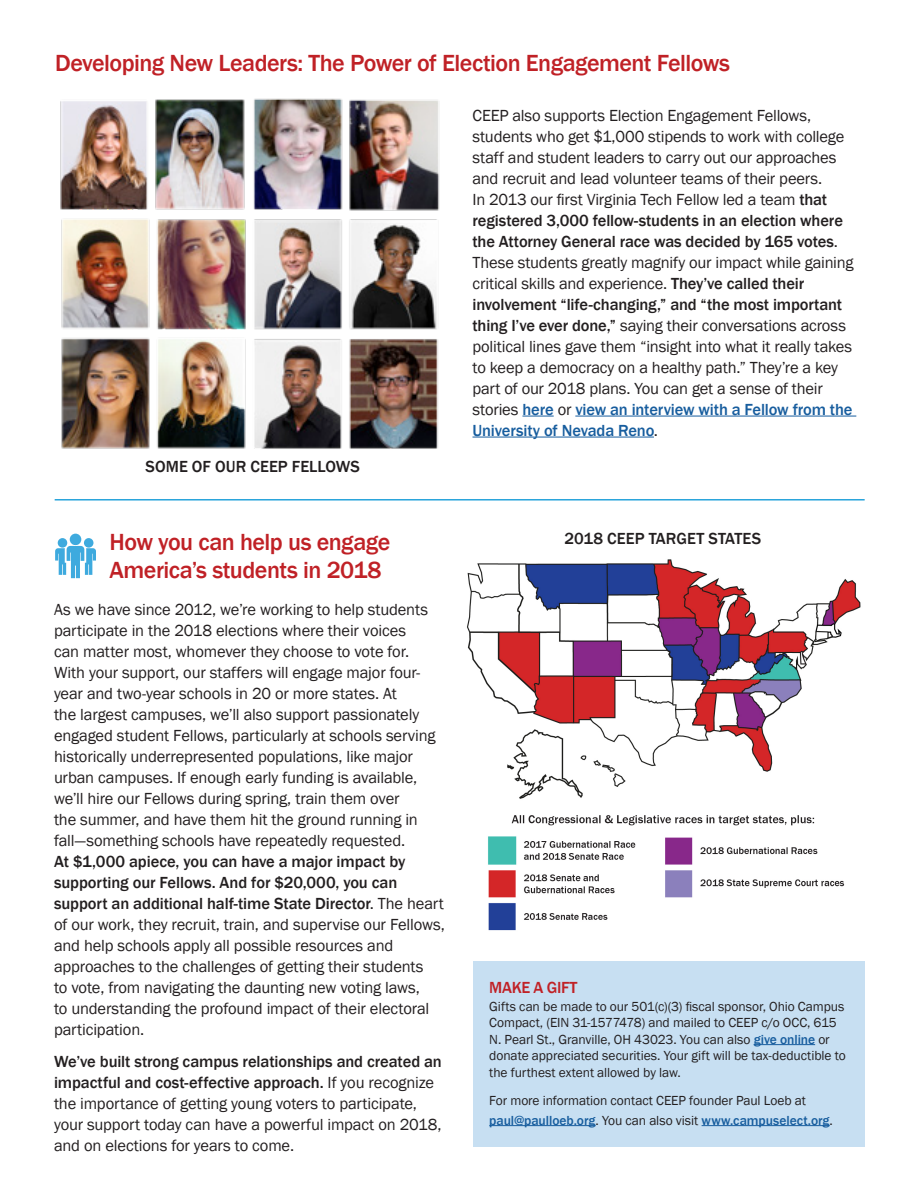
<style>
.page{position:relative;width:918px;height:1188px;background:#fff}
.page>*{position:absolute;margin:0;border:0;box-sizing:border-box;transform-origin:0 0}
.Paragraph{font:500 24px/28.5px "Franklin Gothic";letter-spacing:-.02em;color:#c02126}
.Paragraph-2{font:16.5px/21px "Franklin Gothic";letter-spacing:-.01em;color:#231f20}
.t1{font:500 16.5px "Franklin Gothic";letter-spacing:.005em;color:#231f20}
.Paragraph-3{font:500 16.5px "Franklin Gothic";letter-spacing:-.025em;color:#c02126}
.Paragraph-4{font:13.5px/16.5px "Franklin Gothic";letter-spacing:-.005em;color:#231f20}
.s1{font-weight:500}
.s2{font-weight:500;color:#175d9e}
</style>
<div class="page">
<hr style="left:55px;top:499px;width:810px;height:2px;background:#28a4db">
<hr style="left:522px;top:416px;width:32px;height:1px;background:#175d9e">
<hr style="left:575px;top:416px;width:281px;height:1px;background:#175d9e">
<hr style="left:472px;top:437px;width:182px;height:1px;background:#175d9e">
<img style="left:60px;top:98px;width:283px;height:112px">
<img style="left:349px;top:99px;width:91px;height:112px">
<img style="left:61px;top:219px;width:377px;height:230px">
<svg style="left:55px;top:534px;width:41px;height:44px"></svg>
<div style="left:473px;top:961px;width:392px;height:186px;background:#c7dff2"></div>
<hr style="left:754px;top:1044px;width:61px;height:1px;background:#175d9e">
<hr style="left:489px;top:1125px;width:107px;height:1px;background:#175d9e">
<hr style="left:702px;top:1125px;width:128px;height:1px;background:#175d9e">
<img style="left:467px;top:559px;width:394px;height:372px">
<p class="Paragraph" style="left:55px;top:49px;width:676px">Developing New Leaders: The Power of Election Engagement Fellows</p>
<p class="Paragraph-2" style="left:472px;top:105px;width:383px">CEEP also supports Election Engagement Fellows, students who get $1,000 stipends to work with college staff and student leaders to carry out our approaches and recruit and lead volunteer teams of their peers.<br>In 2013 our first Virginia Tech Fellow led a team <span class="s1">that registered 3,000 fellow-students in an election where the Attorney General race was decided by 165 votes</span>.<br>These students greatly magnify our impact while gaining critical skills and experience. <span class="s1">They’ve called their involvement “life-changing,” and “the most important thing I’ve ever done,”</span> saying their conversations across political lines gave them “insight into what it really takes to keep a democracy on a healthy path.” They’re a key part of our 2018 plans. You can get a sense of their stories <span class="s2">here</span> or <span class="s2">view an interview with a Fellow from the University of Nevada Reno</span>.</p>
<p class="t1" style="left:146px;top:457px;width:216px">SOME OF OUR CEEP FELLOWS</p>
<p class="Paragraph" style="left:110px;top:528px;width:282px">How you can help us engage<br>America’s students in 2018</p>
<p class="Paragraph-2" style="left:54px;top:599px;width:392px">As we have since 2012, we’re working to help students participate in the 2018 elections where their voices<br>can matter most, whomever they choose to vote for.<br>With your support, our staffers will engage major four&shy;year and two-year schools in 20 or more states. At<br>the largest campuses, we’ll also support passionately engaged student Fellows, particularly at schools serving historically underrepresented populations, like major urban campuses. If enough early funding is available, we’ll hire our Fellows during spring, train them over<br>the summer, and have them hit the ground running in fall—something schools have repeatedly requested.<br><span class="s1">At $1,000 apiece, you can have a major impact by supporting our Fellows. And for $20,000, you can support an additional half-time State Director</span>. The heart of our work, they recruit, train, and supervise our Fellows, and help schools apply all possible resources and approaches to the challenges of getting their students<br>to vote, from navigating the daunting new voting laws,<br>to understanding the profound impact of their electoral participation.</p>
<p class="Paragraph-2" style="left:54px;top:1051px;width:389px"><span class="s1">We’ve built strong campus relationships and created an impactful and cost-effective approach.</span> If you recognize the importance of getting young voters to participate, your support today can have a powerful impact on 2018, and on elections for years to come.</p>
<p class="t1" style="left:564px;top:529px;width:198px">2018 CEEP TARGET STATES</p>
<p class="Paragraph-3" style="left:489px;top:977px;width:90px">MAKE A GIFT</p>
<p class="Paragraph-4" style="left:489px;top:998px;width:358px">Gifts can be made to our 501(c)(3) fiscal sponsor, Ohio Campus Compact, (EIN 31-1577478) and mailed to CEEP c/o OCC, 615<br>N. Pearl St., Granville, OH 43023. You can also <span class="s2">give online</span> or donate appreciated securities. Your gift will be tax-deductible to the furthest extent allowed by law.</p>
<p class="Paragraph-4" style="left:489px;top:1091px;width:345px;line-height:19.5px">For more information contact CEEP founder Paul Loeb at <span class="s2">paul@paulloeb.org</span>. You can also visit <span class="s2">www.campuselect.org</span>.</p>
</div>
